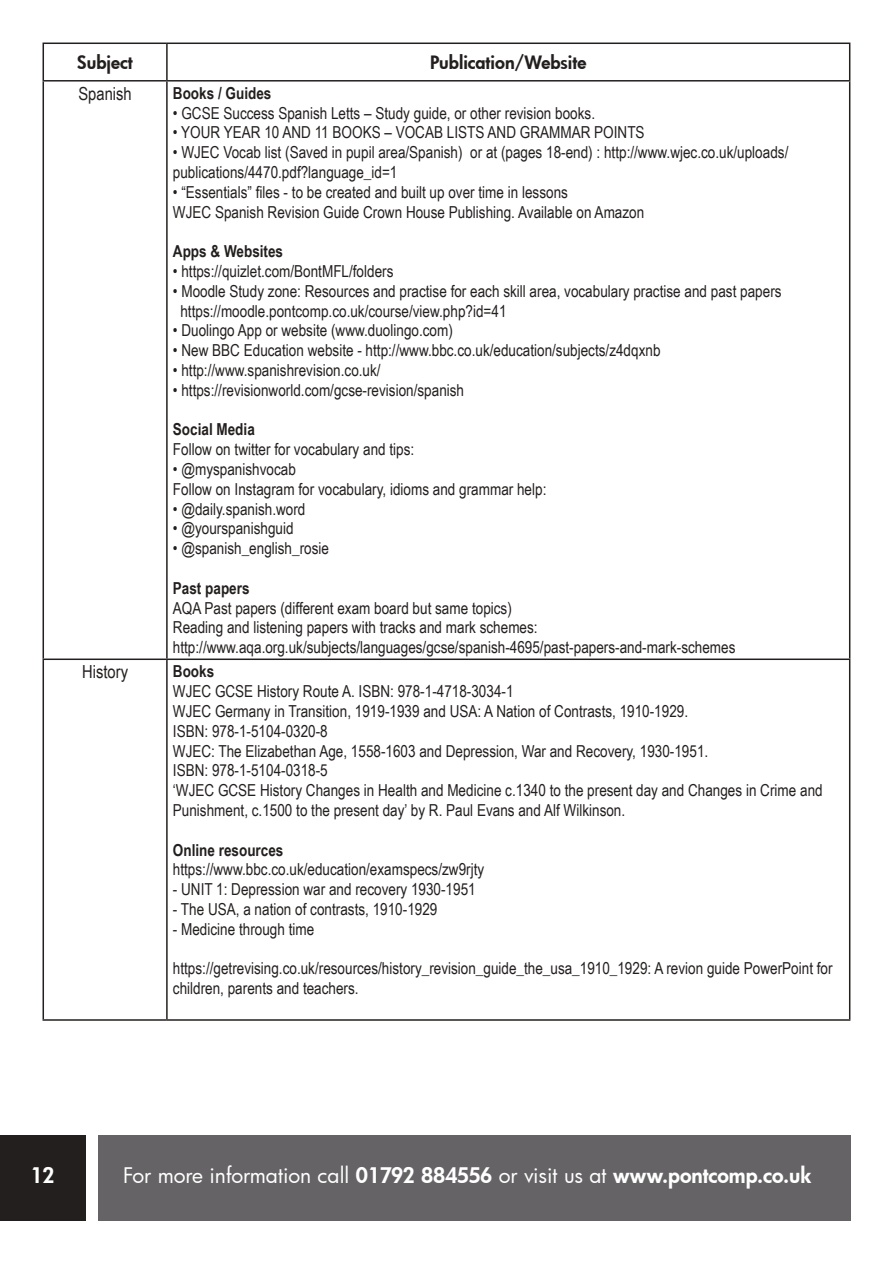
<style>
.page{position:relative;width:893px;height:1263px;background:#fff}
.page>*{position:absolute;margin:0;border:0;box-sizing:border-box;transform-origin:0 0}
.t1{font:21px "Futura";color:#fff}
.t2{font:800 21px "Futura";color:#fff}
.t3{font:800 18px "Futura";color:#241f1f}
.t4{font:18px "Arial Narrow";color:#241f1f}
.t5{font:16.5px/19.8px "Arial Narrow";color:#241f1f}
.t6{font:700 16.5px "Arial Narrow";color:#241f1f}
.s1{font-weight:800}
</style>
<div class="page">
<hr style="left:43px;top:43px;width:124px;height:1px;background:#241f1f">
<hr style="left:43px;top:44px;width:1px;height:36px;background:#241f1f">
<hr style="left:167px;top:43px;width:683px;height:1px;background:#241f1f">
<hr style="left:166px;top:44px;width:2px;height:36px;background:#241f1f">
<hr style="left:849px;top:44px;width:1px;height:36px;background:#241f1f">
<hr style="left:43px;top:80px;width:124px;height:2px;background:#241f1f">
<hr style="left:43px;top:82px;width:1px;height:576px;background:#241f1f">
<hr style="left:167px;top:80px;width:683px;height:2px;background:#241f1f">
<hr style="left:166px;top:82px;width:2px;height:576px;background:#241f1f">
<hr style="left:849px;top:82px;width:1px;height:576px;background:#241f1f">
<hr style="left:43px;top:658px;width:124px;height:2px;background:#241f1f">
<hr style="left:43px;top:660px;width:1px;height:359px;background:#241f1f">
<hr style="left:167px;top:658px;width:683px;height:2px;background:#241f1f">
<hr style="left:166px;top:660px;width:2px;height:359px;background:#241f1f">
<hr style="left:849px;top:660px;width:1px;height:359px;background:#241f1f">
<hr style="left:43px;top:1019px;width:124px;height:2px;background:#241f1f">
<hr style="left:167px;top:1019px;width:683px;height:2px;background:#241f1f">
<div style="left:0;top:1135px;width:85px;height:85px;background:#241f1f"></div>
<div style="left:98px;top:1135px;width:752px;height:85px;background:#656365"></div>
<p class="t3" style="left:77px;top:50px;width:57px">Subject</p>
<p class="t3" style="left:430px;top:50px;width:158px">Publication/Website</p>
<p class="t4" style="left:78px;top:80px;width:55px">Spanish</p>
<p class="t6" style="left:173px;top:81px;width:100px">Books / Guides</p>
<p class="t5" style="left:173px;top:102px;width:424px">• GCSE Success Spanish Letts – Study guide, or other revision books.</p>
<p class="t5" style="left:173px;top:122px;width:473px">• YOUR YEAR 10 AND 11 BOOKS – VOCAB LISTS AND GRAMMAR POINTS</p>
<p class="t5" style="left:173px;top:142px;width:617px">• WJEC Vocab list (Saved in pupil area/Spanish) or at (pages 18-end) : http://www.wjec.co.uk/uploads/ publications/4470.pdf?language_id=1</p>
<p class="t5" style="left:173px;top:181px;width:473px">• “Essentials” files - to be created and built up over time in lessons<br>WJEC Spanish Revision Guide Crown House Publishing. Available on Amazon</p>
<p class="t6" style="left:173px;top:239px;width:112px">Apps &amp; Websites</p>
<p class="t5" style="left:173px;top:261px;width:222px">• https://quizlet.com/BontMFL/folders</p>
<p class="t5" style="left:180px;top:280px;width:603px;text-indent:-8px">• Moodle Study zone: Resources and practise for each skill area, vocabulary practise and past papers https://moodle.pontcomp.co.uk/course/view.php?id=41</p>
<p class="t5" style="left:173px;top:320px;width:281px">• Duolingo App or website (www.duolingo.com)</p>
<p class="t5" style="left:173px;top:340px;width:489px">• New BBC Education website - http://www.bbc.co.uk/education/subjects/z4dqxnb</p>
<p class="t5" style="left:173px;top:360px;width:209px">• http://www.spanishrevision.co.uk/</p>
<p class="t5" style="left:173px;top:379px;width:293px">• https://revisionworld.com/gcse-revision/spanish</p>
<p class="t6" style="left:173px;top:417px;width:83px">Social Media</p>
<p class="t5" style="left:173px;top:439px;width:243px">Follow on twitter for vocabulary and tips:</p>
<p class="t5" style="left:173px;top:459px;width:375px">• @myspanishvocab<br>Follow on Instagram for vocabulary, idioms and grammar help:</p>
<p class="t5" style="left:173px;top:498px;width:134px">• @daily.spanish.word</p>
<p class="t5" style="left:173px;top:518px;width:122px">• @yourspanishguid</p>
<p class="t5" style="left:173px;top:538px;width:158px">• @spanish_english_rosie</p>
<p class="t6" style="left:173px;top:576px;width:78px">Past papers</p>
<p class="t5" style="left:173px;top:597px;width:564px">AQA Past papers (different exam board but same topics)<br>Reading and listening papers with tracks and mark schemes: http://www.aqa.org.uk/subjects/languages/gcse/spanish-4695/past-papers-and-mark-schemes</p>
<p class="t4" style="left:82px;top:659px;width:47px">History</p>
<p class="t6" style="left:173px;top:659px;width:43px">Books</p>
<p class="t5" style="left:173px;top:681px;width:651px">WJEC GCSE History Route A. ISBN: 978-1-4718-3034-1<br>WJEC Germany in Transition, 1919-1939 and USA: A Nation of Contrasts, 1910-1929.<br>ISBN: 978-1-5104-0320-8<br>WJEC: The Elizabethan Age, 1558-1603 and Depression, War and Recovery, 1930-1951.<br>ISBN: 978-1-5104-0318-5<br>‘WJEC GCSE History Changes in Health and Medicine c.1340 to the present day and Changes in Crime and Punishment, c.1500 to the present day’ by R. Paul Evans and Alf Wilkinson.</p>
<p class="t6" style="left:173px;top:837px;width:112px">Online resources</p>
<p class="t5" style="left:173px;top:859px;width:313px">https://www.bbc.co.uk/education/examspecs/zw9rjty</p>
<p class="t5" style="left:173px;top:879px;width:304px">- UNIT 1: Depression war and recovery 1930-1951</p>
<p class="t5" style="left:173px;top:898px;width:266px">- The USA, a nation of contrasts, 1910-1929</p>
<p class="t5" style="left:173px;top:918px;width:143px">- Medicine through time</p>
<p class="t5" style="left:173px;top:958px;width:661px">https://getrevising.co.uk/resources/history_revision_guide_the_usa_1910_1929: A revion guide PowerPoint for children, parents and teachers.</p>
<p class="t2" style="left:30px;top:1161px;width:26px">12</p>
<p class="t1" style="left:123px;top:1161px;width:690px">For more information call <span class="s1">01792 884556</span> or visit us at <span class="s1">www.pontcomp.co.uk</span></p>
</div>
